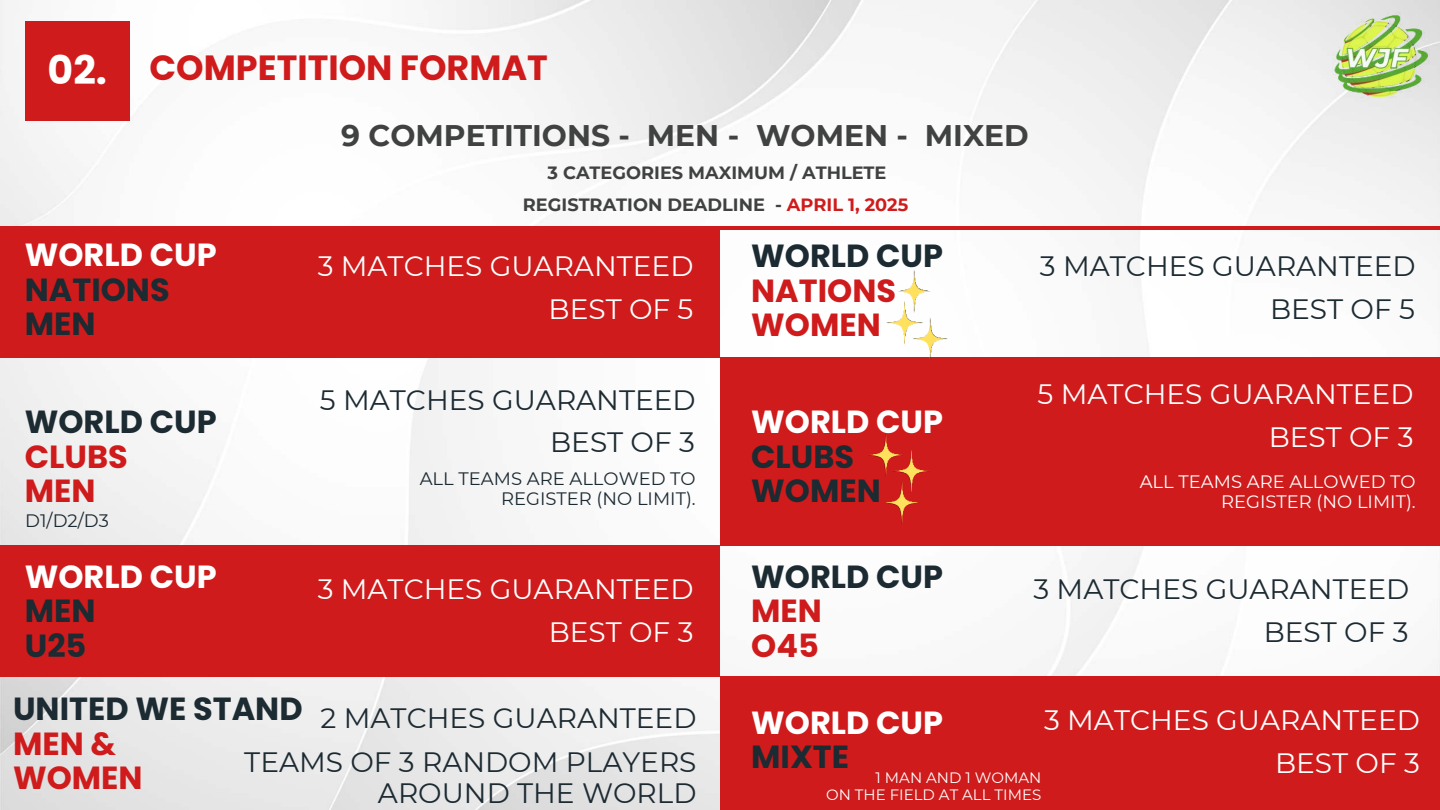
<style>
.page{position:relative;width:1440px;height:810px;background:#fff}
.page>*{position:absolute;margin:0;border:0;box-sizing:border-box;transform-origin:0 0}
.t1{font:700 35px "Poppins";color:#cf1b1b}
.t2{font:700 32px/34.5px "Poppins";color:#1c2a32}
.t3{font:700 32px/34.5px "Poppins";color:#cf1b1b}
.t4{font:700 32px "Poppins";color:#fff}
.t5{font:700 29.7px "Montserrat";color:#404141}
.t6{font:28px/43.3px "Montserrat";color:#1c2a32;text-align:right}
.t7{font:28px/43.3px "Montserrat";color:#fff;text-align:right}
.t8{font:18px/19.5px "Montserrat";color:#1c2a32;text-align:right}
.t9{font:18px/19.5px "Montserrat";color:#fff;text-align:right}
.t10{font:700 17.8px "Montserrat";color:#404141}
.t11{font:15px/16.5px "Montserrat";color:#fff;text-align:right}
.s1{font-size:39.5px;color:#fff}
.s2{color:#cf1b1b}
</style>
<div class="page">
<img style="left:0;top:0;width:1440px;height:810px">
<div style="left:0;top:226px;width:720px;height:131px;background:#cf1b1b"></div>
<div style="left:25px;top:21px;width:105px;height:100px;background:#cf1b1b"></div>
<div style="left:720px;top:357px;width:720px;height:188px;background:#cf1b1b"></div>
<hr style="left:709px;top:226px;width:731px;height:3px;background:#cf1b1b">
<div style="left:0;top:545px;width:720px;height:132px;background:#cf1b1b"></div>
<div style="left:720px;top:677px;width:720px;height:133px;background:#cf1b1b"></div>
<img style="left:1320px;top:1px;width:120px;height:97px">
<img style="left:869px;top:434px;width:61px;height:90px">
<img style="left:886px;top:271px;width:62px;height:89px">
<p class="t1" style="left:48px;top:47px;width:502px"><span class="s1">02.</span> COMPETITION FORMAT</p>
<p class="t5" style="left:341px;top:114px;width:689px">9 COMPETITIONS - MEN - WOMEN - MIXED</p>
<p class="t10" style="left:547px;top:160px;width:341px">3 CATEGORIES MAXIMUM / ATHLETE</p>
<p class="t4" style="left:25px;top:237px;width:193px">WORLD CUP</p>
<p class="t2" style="left:25px;top:273px;width:146px">NATIONS<br>MEN</p>
<p class="t2" style="left:25px;top:405px;width:193px">WORLD CUP</p>
<p class="t3" style="left:25px;top:439px;width:104px">CLUBS<br>MEN</p>
<p class="t8" style="left:25px;top:511px;width:85px">D1/D2/D3</p>
<p class="t4" style="left:25px;top:558px;width:193px">WORLD CUP</p>
<p class="t2" style="left:25px;top:594px;width:72px">MEN<br>U25</p>
<p class="t10" style="left:523px;top:192px;width:387px">REGISTRATION DEADLINE - <span class="s2">APRIL 1, 2025</span></p>
<p class="t7" style="left:318px;top:243px;width:377px">3 MATCHES GUARANTEED</p>
<p class="t7" style="left:549px;top:287px;width:146px">BEST OF 5</p>
<p class="t6" style="left:320px;top:377px;width:377px;line-height:42.7px">5 MATCHES GUARANTEED<br>BEST OF 3</p>
<p class="t8" style="left:420px;top:469px;width:278px">ALL TEAMS ARE ALLOWED TO<br>REGISTER (NO LIMIT).</p>
<p class="t7" style="left:318px;top:566px;width:377px">3 MATCHES GUARANTEED<br>BEST OF 3</p>
<p class="t2" style="left:751px;top:239px;width:193px">WORLD CUP</p>
<p class="t3" style="left:751px;top:274px;width:146px">NATIONS<br>WOMEN</p>
<p class="t4" style="left:751px;top:403px;width:193px">WORLD CUP</p>
<p class="t2" style="left:751px;top:439px;width:131px">CLUBS<br>WOMEN</p>
<p class="t2" style="left:751px;top:560px;width:193px">WORLD CUP</p>
<p class="t3" style="left:751px;top:594px;width:72px">MEN<br>O45</p>
<p class="t6" style="left:1040px;top:243px;width:377px">3 MATCHES GUARANTEED<br>BEST OF 5</p>
<p class="t7" style="left:1038px;top:371px;width:377px">5 MATCHES GUARANTEED<br>BEST OF 3</p>
<p class="t9" style="left:1140px;top:472px;width:278px">ALL TEAMS ARE ALLOWED TO<br>REGISTER (NO LIMIT).</p>
<p class="t6" style="left:1034px;top:566px;width:377px">3 MATCHES GUARANTEED<br>BEST OF 3</p>
<p class="t2" style="left:13px;top:692px;width:291px">UNITED WE STAND</p>
<p class="t3" style="left:13px;top:726px;width:131px">MEN &amp;<br>WOMEN</p>
<p class="t6" style="left:244px;top:694px;width:454px;line-height:44.7px">2 MATCHES GUARANTEED<br>TEAMS OF 3 RANDOM PLAYERS</p>
<p class="t6" style="left:378px;top:771px;width:320px">AROUND THE WORLD</p>
<p class="t7" style="left:1044px;top:697px;width:377px">3 MATCHES GUARANTEED<br>BEST OF 3</p>
<p class="t4" style="left:751px;top:704px;width:193px">WORLD CUP</p>
<p class="t2" style="left:751px;top:740px;width:99px">MIXTE</p>
<p class="t11" style="left:826px;top:769px;width:217px">1 MAN AND 1 WOMAN<br>ON THE FIELD AT ALL TIMES</p>
</div>
